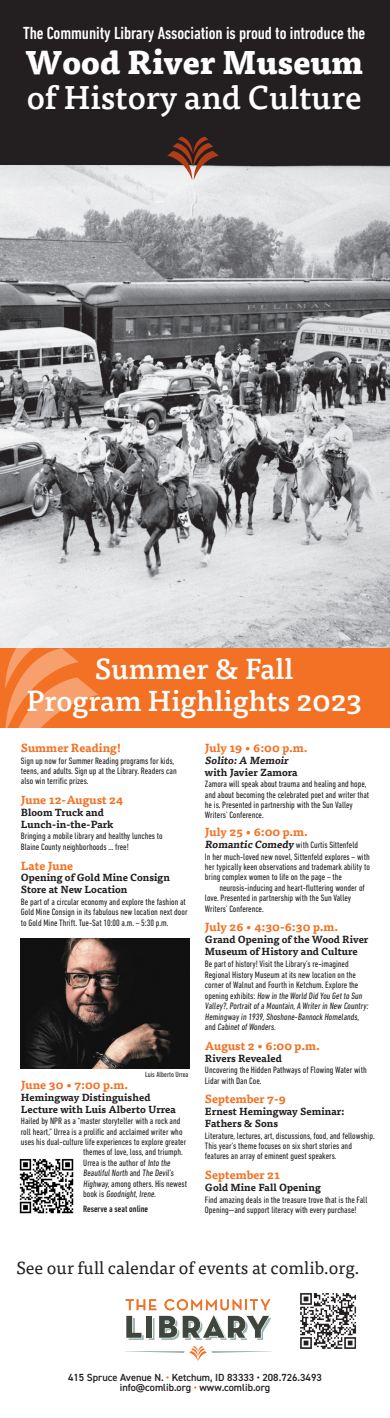
<style>
.page{position:relative;width:390px;height:1418px;background:#fff}
.page>*{position:absolute;margin:0;border:0;box-sizing:border-box;transform-origin:0 0}
.t1{font:500 32.62px "Tisa Pro";color:#fff}
.t2{font:800 32.12px "Tisa Pro";color:#fff}
.t3{font:500 28.75px/32.5px "Tisa OT";color:#fff;text-align:center}
.t4{font:500 condensed 17.88px "DIN Next LT Pro";letter-spacing:-.005em;color:#fff}
.t5{font:17.5px "Tisa Pro";color:#231f20}
.t6{font:700 11.62px "Tisa OT";color:#f37124}
.t7{font:600 10.38px/10.4px "DIN2014";color:#231f20;text-align:center}
.t8{font:700 10.12px/11.9px "Tisa OT";color:#231f20}
.t9{font:condensed 9.38px/10.4px "DIN Next LT Pro";color:#231f20}
.t10{font:500 condensed 9.38px "DIN Next LT Pro";color:#231f20}
.t11{font:condensed 7.75px "DIN Next LT Pro";color:#231f20}
.s1{font-size:9.62px}
.s2{font-family:"Tisa OT";font-weight:700;font-stretch:normal;font-size:10.12px}
.s3{color:#f25d21}
</style>
<div class="page">
<img style="left:0;top:164px;width:389px;height:484px">
<div style="left:0;top:0;width:389px;height:164px;background:#231f20"></div>
<svg style="left:124px;top:1346px;width:148px;height:15px"></svg>
<svg style="left:126px;top:1299px;width:145px;height:41px"></svg>
<img style="left:300px;top:1293px;width:56px;height:56px">
<div style="left:0;top:648px;width:390px;height:79px;background:#f37124"></div>
<img style="left:21px;top:938px;width:169px;height:130px">
<img style="left:19px;top:1158px;width:55px;height:56px">
<svg style="left:5px;top:625px;width:93px;height:103px"></svg>
<svg style="left:167px;top:137px;width:52px;height:43px"></svg>
<p class="t4" style="left:23px;top:23px;width:344px">The Community Library Association is proud to introduce the</p>
<p class="t2" style="left:25px;top:36px;width:339px">Wood River Museum</p>
<p class="t1" style="left:27px;top:73px;width:337px">of History and Culture</p>
<p class="t3" style="left:27px;top:653px;width:337px">Summer &amp; Fall<br>Program Highlights 2023</p>
<p class="t6" style="left:21px;top:740px;width:102px">Summer Reading!</p>
<p class="t9" style="left:21px;top:755px;width:157px">Sign up now for Summer Reading programs for kids, teens, and adults. Sign up at the Library. Readers can also win terrific prizes.</p>
<p class="t6" style="left:21px;top:792px;width:104px">June 12-August 24</p>
<p class="t8" style="left:21px;top:806px;width:94px">Bloom Truck and<br>Lunch-in-the-Park</p>
<p class="t9" style="left:21px;top:831px;width:143px">Bringing a mobile library and healthy lunches to<br>Blaine County neighborhoods … free!</p>
<p class="t6" style="left:21px;top:858px;width:54px">Late June</p>
<p class="t8" style="left:21px;top:872px;width:151px">Opening of Gold Mine Consign<br>Store at New Location</p>
<p class="t9" style="left:21px;top:896px;width:168px">Be part of a circular economy and explore the fashion at<br>Gold Mine Consign in its fabulous new location next door to Gold Mine Thrift. Tue-Sat 10:00 a.m. – 5:30 p.m.</p>
<p class="t11" style="left:145px;top:1070px;width:45px">Luis Alberto Urrea</p>
<p class="t6" style="left:21px;top:1077px;width:109px">June 30 <span class="s1">•</span> 7:00 p.m.</p>
<p class="t8" style="left:21px;top:1091px;width:157px">Hemingway Distinguished<br>Lecture with Luis Alberto Urrea</p>
<p class="t9" style="left:21px;top:1116px;width:161px">Hailed by NPR as a “master storyteller with a rock and</p>
<p class="t9" style="left:21px;top:1126px;width:163px">roll heart,” Urrea is a prolific and acclaimed writer who</p>
<p class="t9" style="left:21px;top:1136px;width:167px">uses his dual-culture life experiences to explore greater</p>
<p class="t9" style="left:83px;top:1147px;width:101px">themes of love, loss, and triumph.</p>
<p class="t9" style="left:83px;top:1157px;width:90px">Urrea is the author of Into the</p>
<p class="t9" style="left:83px;top:1167px;width:93px">BeautifulNorth and The Devil’s</p>
<p class="t9" style="left:83px;top:1178px;width:105px">Highway,among others. His newest</p>
<p class="t9" style="left:83px;top:1188px;width:74px">book is Goodnight,Irene.</p>
<p class="t10" style="left:83px;top:1204px;width:66px">Reserve a seat online</p>
<p class="t6" style="left:205px;top:740px;width:104px">July 19 <span class="s1">•</span> 6:00 p.m.</p>
<p class="t8" style="left:205px;top:754px;width:94px">Solito: A Memoir with Javier Zamora</p>
<p class="t9" style="left:205px;top:779px;width:166px">Zamora will speak about trauma and healing and hope, and about becoming the celebrated poet and writer that he is. Presented in partnership with the Sun Valley Writers’ Conference.</p>
<p class="t6" style="left:205px;top:824px;width:105px">July 25 <span class="s1">•</span> 6:00 p.m.</p>
<p class="t9" style="left:205px;top:839px;width:166px;line-height:11.6px"><span class="s2">Romantic Comedy</span>with Curtis Sittenfeld<br>In her much-loved new novel, Sittenfeld explores – with</p>
<p class="t9" style="left:205px;top:861px;width:166px">her typically keen observations and trademark ability to</p>
<p class="t9" style="left:205px;top:872px;width:139px">bring complex women to life on the page – the</p>
<p class="t9" style="left:219px;top:882px;width:147px">neurosis-inducing and heart-fluttering wonder of</p>
<p class="t9" style="left:205px;top:892px;width:148px">love. Presented in partnership with the Sun Valley</p>
<p class="t9" style="left:205px;top:903px;width:60px">Writers’ Conference.</p>
<p class="t6" style="left:205px;top:920px;width:135px">July 26 <span class="s1">•</span> 4:30-6:30 p.m.</p>
<p class="t8" style="left:205px;top:934px;width:165px">Grand Opening of the Wood River<br>Museum of History and Culture</p>
<p class="t9" style="left:205px;top:957px;width:152px;line-height:11.6px">Be part of history! Visit the Library’s re-imagined<br>Regional History Museum at its new location on the</p>
<p class="t9" style="left:205px;top:980px;width:166px">corner of Walnut and Fourth in Ketchum. Explore the opening exhibits: How in the World Did You Getto Sun Valley?,Portraitofa Mountain,A Writer in New Country:<br>Hemingway in 1939,Shoshone-Bannock Homelands, and CabinetofWonders.</p>
<p class="t6" style="left:205px;top:1038px;width:116px">August 2 <span class="s1">•</span> 6:00 p.m.</p>
<p class="t8" style="left:205px;top:1052px;width:78px">Rivers Revealed</p>
<p class="t9" style="left:205px;top:1064px;width:163px">Uncovering the Hidden Pathways of Flowing Water with<br>Lidar with Dan Coe.</p>
<p class="t6" style="left:205px;top:1092px;width:82px">September 7-9</p>
<p class="t8" style="left:205px;top:1106px;width:141px">Ernest Hemingway Seminar:<br>Fathers &amp; Sons</p>
<p class="t9" style="left:205px;top:1130px;width:171px">Literature, lectures, art, discussions, food, and fellowship.<br>This year’s theme focuses on six short stories and features an array of eminent guest speakers.</p>
<p class="t6" style="left:205px;top:1167px;width:77px">September 21</p>
<p class="t8" style="left:205px;top:1181px;width:117px">Gold Mine Fall Opening</p>
<p class="t9" style="left:205px;top:1194px;width:164px">Find amazing deals in the treasure trove that is the Fall<br>Opening—and support literacy with every purchase!</p>
<p class="t5" style="left:16px;top:1255px;width:345px">See our full calendar of events at comlib.org.</p>
<p class="t7" style="left:68px;top:1372px;width:255px">415 Spruce Avenue N. <span class="s3">•</span> Ketchum, ID 83333 • 208.726.3493 info@comlib.org <span class="s3">•</span> www.comlib.org</p>
</div>
